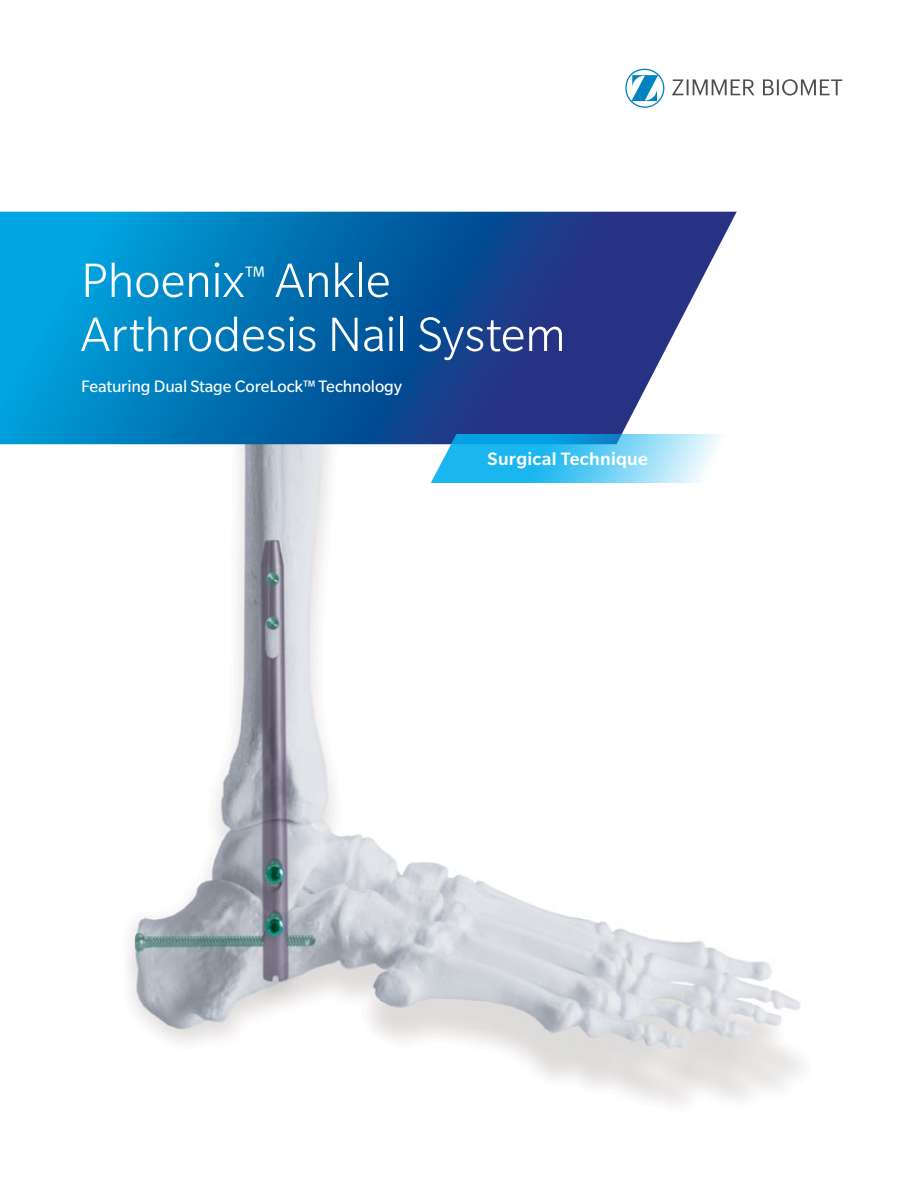
<style>
.page{position:relative;width:918px;height:1188px;background:#fff}
.page>*{position:absolute;margin:0;border:0;box-sizing:border-box;transform-origin:0 0}
.t1{font:300 52.5px/54px "Slate Pro";letter-spacing:-.005em;color:#fff}
.t2{font:500 19.5px "Slate Pro";letter-spacing:.015em;color:#fff}
.t3{font:18px "Slate Pro";letter-spacing:-.005em;color:#fff}
</style>
<div class="page">
<img style="left:0;top:444px;width:802px;height:661px">
<svg style="left:0;top:212px;width:737px;height:232px;background:#1d6fae"></svg>
<svg style="left:430px;top:435px;width:372px;height:47px"></svg>
<svg style="left:672px;top:79px;width:170px;height:17px"></svg>
<svg style="left:625px;top:69px;width:39px;height:39px"></svg>
<h1 class="t1" style="left:81px;top:253px;width:486px">Phoenix<sup>™</sup> Ankle<br>Arthrodesis Nail System</h1>
<p class="t3" style="left:81px;top:377px;width:323px">Featuring Dual Stage CoreLock™ Technology</p>
<p class="t2" style="left:488px;top:448px;width:162px">Surgical Technique</p>
</div>
